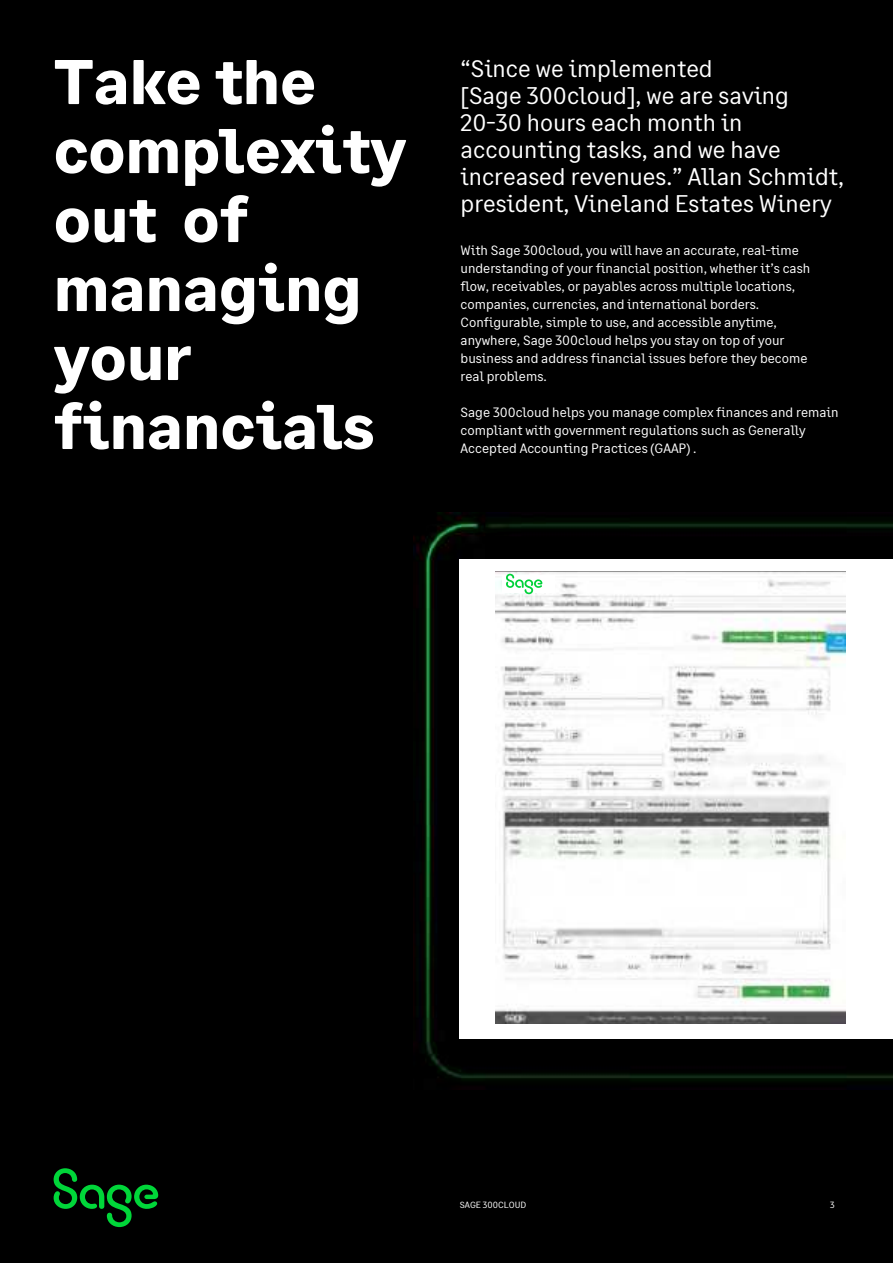
<style>
.page{position:relative;width:893px;height:1263px;background:#fff}
.page>*{position:absolute;margin:0;border:0;box-sizing:border-box;transform-origin:0 0}
.t1{font:700 63px/69px "Sage Text";color:#fff}
.t2{font:24px/27px "Sage Text";color:#fff}
.t3{font:13.5px/18px "Sage Text";color:#fff}
.t4{font:9px "Sage Text";color:#fff}
</style>
<div class="page">
<div style="left:0;top:0;width:892px;height:1263px;background:#000"></div>
<svg style="left:54px;top:1168px;width:104px;height:59px"></svg>
<img style="left:413px;top:513px;width:479px;height:568px">
<div style="left:460px;top:559px;width:432px;height:479px;background:#fff"></div>
<img style="left:495px;top:572px;width:350px;height:451px">
<div style="left:502px;top:576px;width:52px;height:17px;background:#fff"></div>
<svg style="left:506px;top:574px;width:36px;height:20px"></svg>
<h1 class="t1" style="left:54px;top:52px;width:354px">Take the complexity out of managing your financials</h1>
<h2 class="t2" style="left:460px;top:57px;width:385px">“Since we implemented<br>[Sage 300cloud], we are saving<br>20-30 hours each month in accounting tasks, and we have increased revenues.” Allan Schmidt, president, Vineland Estates Winery</h2>
<p class="t3" style="left:460px;top:243px;width:351px">With Sage 300cloud, you will have an accurate, real-time understanding of your financial position, whether it’s cash flow, receivables, or payables across multiple locations, companies, currencies, and international borders.<br>Configurable, simple to use, and accessible anytime, anywhere, Sage 300cloud helps you stay on top of your business and address financial issues before they become real problems.</p>
<p class="t3" style="left:460px;top:405px;width:379px">Sage 300cloud helps you manage complex finances and remain compliant with government regulations such as Generally<br>Accepted Accounting Practices (GAAP) .</p>
<p class="t4" style="left:460px;top:1202px;width:68px">SAGE 300CLOUD</p>
<p class="t4" style="left:830px;top:1202px;width:6px">3</p>
</div>
